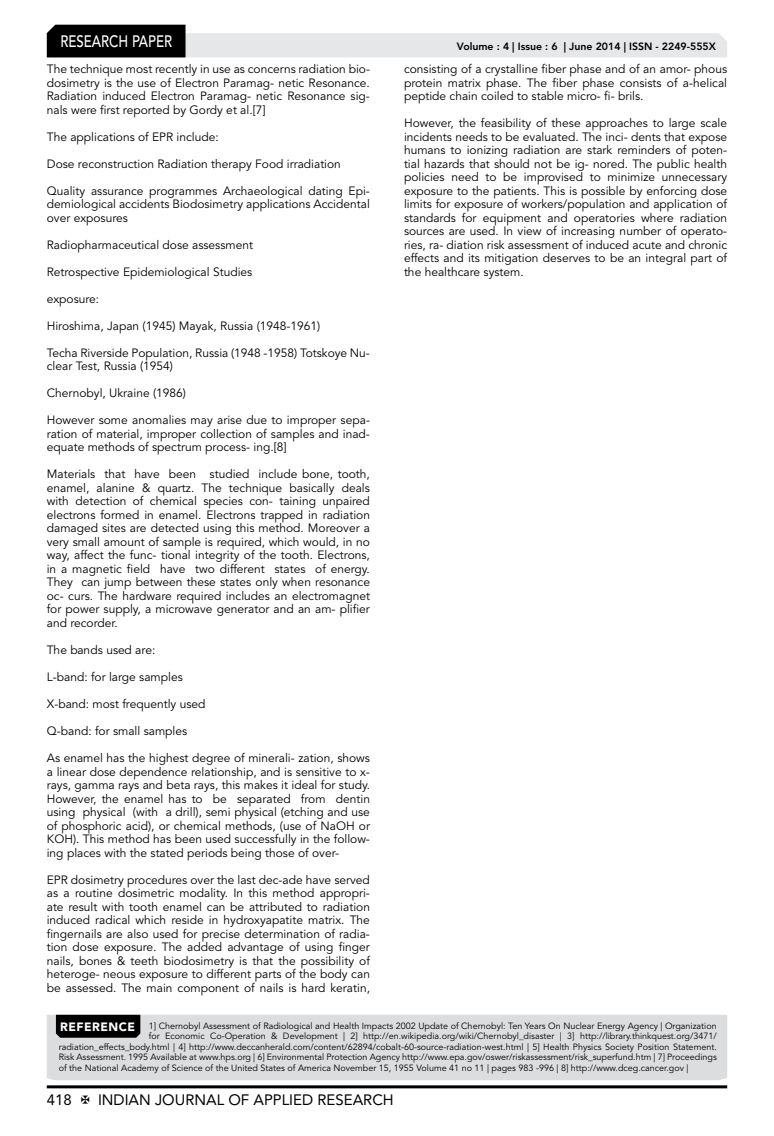
<style>
.page{position:relative;width:774px;height:1136px;background:#fff}
.page>*{position:absolute;margin:0;border:0;box-sizing:border-box;transform-origin:0 0}
.t1{font:500 16.5px "Avenir LT Std";color:#fff;scale:.8 1}
.t2{font:15px "Avenir LT Std";color:#000}
.t3{font:12px/13.5px "Avenir LT Std";color:#000;text-align:justify}
.t4{font:800 10.5px "Avenir LT Std";color:#000}
.t5{font:9px "Avenir LT Std";color:#000}
.s1{font-weight:900;font-size:12px;color:#fff}
</style>
<div class="page">
<hr style="left:47px;top:1085px;width:680px;height:3px;background:#000">
<svg style="left:47px;top:25px;width:680px;height:32px"></svg>
<div style="left:47px;top:1014px;width:680px;height:66px;background:#dcddde"></div>
<div style="left:56px;top:1014px;width:84px;height:23px;background:#000"></div>
<h1 class="t1" style="left:60px;top:32px;width:139px">RESEARCH PAPER</h1>
<p class="t3" style="left:47px;top:62px;width:325px">The technique most recently in use as concerns radiation bio&shy;dosimetry is the use of Electron Paramag- netic Resonance.<br>Radiation induced Electron Paramag- netic Resonance sig&shy;nals were first reported by Gordy et al.[7]</p>
<p class="t3" style="left:47px;top:130px;width:174px">The applications of EPR include:</p>
<p class="t3" style="left:47px;top:157px;width:296px">Dose reconstruction Radiation therapy Food irradiation</p>
<p class="t3" style="left:47px;top:184px;width:325px">Quality assurance programmes Archaeological dating Epi&shy;demiological accidents Biodosimetry applications Accidental over exposures</p>
<p class="t3" style="left:47px;top:238px;width:208px">Radiopharmaceutical dose assessment</p>
<p class="t3" style="left:47px;top:265px;width:207px">Retrospective Epidemiological Studies</p>
<p class="t3" style="left:47px;top:292px;width:54px">exposure:</p>
<p class="t3" style="left:47px;top:319px;width:275px">Hiroshima, Japan (1945) Mayak, Russia (1948-1961)</p>
<p class="t3" style="left:47px;top:346px;width:325px">Techa Riverside Population, Russia (1948 -1958) Totskoye Nu&shy;clear Test, Russia (1954)</p>
<p class="t3" style="left:47px;top:386px;width:141px">Chernobyl, Ukraine (1986)</p>
<p class="t3" style="left:47px;top:413px;width:325px">However some anomalies may arise due to improper sepa&shy;ration of material, improper collection of samples and inad&shy;equate methods of spectrum process- ing.[8]</p>
<p class="t3" style="left:47px;top:467px;width:325px">Materials that have been studied include bone, tooth, enamel, alanine &amp; quartz. The technique basically deals with detection of chemical species con- taining unpaired electrons formed in enamel. Electrons trapped in radiation damaged sites are detected using this method. Moreover a very small amount of sample is required, which would, in no way, affect the func- tional integrity of the tooth. Electrons, in a magnetic field have two different states of energy.<br>They can jump between these states only when resonance oc- curs. The hardware required includes an electromagnet for power supply, a microwave generator and an am- plifier and recorder.</p>
<p class="t3" style="left:47px;top:643px;width:110px">The bands used are:</p>
<p class="t3" style="left:47px;top:670px;width:137px">L-band: for large samples</p>
<p class="t3" style="left:47px;top:697px;width:160px">X-band: most frequently used</p>
<p class="t3" style="left:47px;top:724px;width:142px">Q-band: for small samples</p>
<p class="t3" style="left:47px;top:751px;width:325px">As enamel has the highest degree of minerali- zation, shows a linear dose dependence relationship, and is sensitive to x&shy;rays, gamma rays and beta rays, this makes it ideal for study.<br>However, the enamel has to be separated from dentin using physical (with a drill), semi physical (etching and use of phosphoric acid), or chemical methods, (use of NaOH or KOH). This method has been used successfully in the follow&shy;ing places with the stated periods being those of over-</p>
<p class="t3" style="left:47px;top:872px;width:325px">EPR dosimetry procedures over the last dec-ade have served as a routine dosimetric modality. In this method appropri&shy;ate result with tooth enamel can be attributed to radiation induced radical which reside in hydroxyapatite matrix. The fingernails are also used for precise determination of radia&shy;tion dose exposure. The added advantage of using finger nails, bones &amp; teeth biodosimetry is that the possibility of heteroge- neous exposure to different parts of the body can be assessed. The main component of nails is hard keratin,</p>
<p class="t4" style="left:457px;top:41px;width:261px">Volume : 4 | Issue : 6 | June 2014 | ISSN - 2249-555X</p>
<p class="t3" style="left:404px;top:62px;width:325px">consisting of a crystalline fiber phase and of an amor- phous protein matrix phase. The fiber phase consists of a-helical peptide chain coiled to stable micro- fi- brils.</p>
<p class="t3" style="left:404px;top:116px;width:325px">However, the feasibility of these approaches to large scale incidents needs to be evaluated. The inci- dents that expose humans to ionizing radiation are stark reminders of poten&shy;tial hazards that should not be ig- nored. The public health policies need to be improvised to minimize unnecessary exposure to the patients. This is possible by enforcing dose limits for exposure of workers/population and application of standards for equipment and operatories where radiation sources are used. In view of increasing number of operato&shy;ries, ra- diation risk assessment of induced acute and chronic effects and its mitigation deserves to be an integral part of the healthcare system.</p>
<p class="t5" style="left:60px;top:1020px;width:658px"><span class="s1">REFERENCE</span> 1] Chernobyl Assessment of Radiological and Health Impacts 2002 Update of Chernobyl: Ten Years On Nuclear Energy Agency | Organization</p>
<p class="t5" style="left:149px;top:1030px;width:569px">for Economic Co-Operation &amp; Development | 2] http://en.wikipedia.org/wiki/Chernobyl_disaster | 3] http://library.thinkquest.org/3471/</p>
<p class="t5" style="left:59px;top:1041px;width:660px">radiation_effects_body.html | 4] http://www.deccanherald.com/content/62894/cobalt-60-source-radiation-west.html | 5] Health Physics Society Position Statement.</p>
<p class="t5" style="left:59px;top:1051px;width:660px">Risk Assessment. 1995 Available at www.hps.org | 6] Environmental Protection Agency http://www.epa.gov/oswer/riskassessment/risk_superfund.htm | 7] Proceedings</p>
<p class="t5" style="left:59px;top:1062px;width:631px">of the National Academy of Science of the United States of America November 15, 1955 Volume 41 no 11 | pages 983 -996 | 8] http://www.dceg.cancer.gov |</p>
<p class="t2" style="left:47px;top:1090px;width:27px">418</p>
<p class="t2" style="left:98px;top:1090px;width:297px">INDIAN JOURNAL OF APPLIED RESEARCH</p>
</div>
